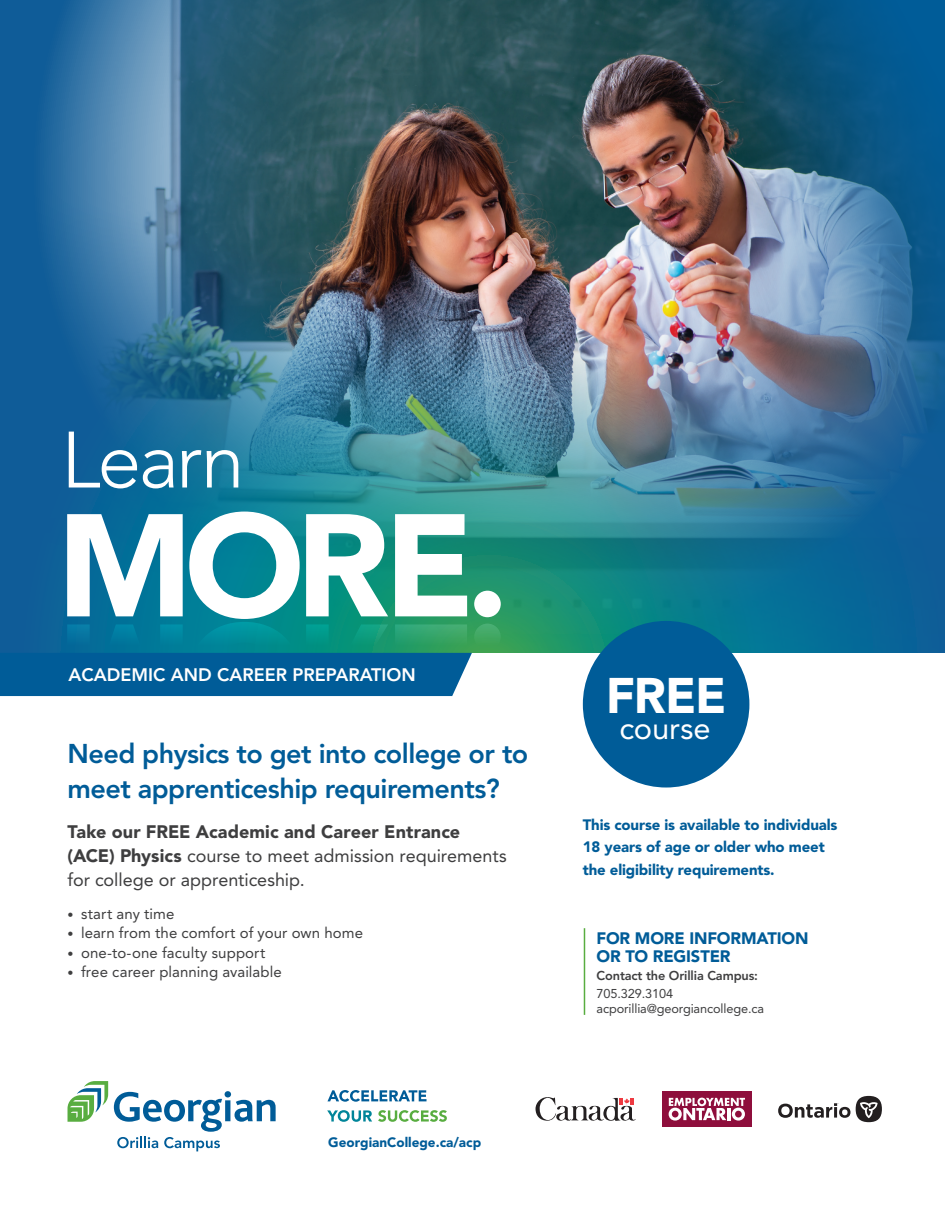
<style>
.page{position:relative;width:945px;height:1215px;background:#fff}
.page>*{position:absolute;margin:0;border:0;box-sizing:border-box;transform-origin:0 0}
.t1{font:300 79.05px "Avenir LT Std";letter-spacing:-.04em;color:#fff}
.t2{font:900 49.65px "Avenir LT Std";color:#fff}
.t3{font:30.9px "Avenir LT Std";letter-spacing:-.005em;color:#fff}
.t4{font:800 27px/34.5px "Avenir LT Std";letter-spacing:-.02em;color:#005c98}
.t5{font:18px/24px "Avenir LT Std";color:#3e3e3f}
.t6{font:800 18px "Avenir LT Std";color:#fff}
.t7{font:900 16.5px/18.3px "Avenir LT Std";letter-spacing:-.01em;color:#005c98}
.t8{font:15px "Avenir LT Std";letter-spacing:.005em;color:#3e3e3f}
.t9{font:900 15px/22.5px "Avenir LT Std";letter-spacing:-.01em;color:#005c98}
.t10{font:900 13.5px "Avenir LT Std";color:#005c98}
.t11{font:12.75px/15px "Avenir LT Std";letter-spacing:-.01em;color:#3e3e3f}
.t12{font:800 12.75px "Avenir LT Std";letter-spacing:-.01em;color:#3e3e3f}
.s1{font-weight:900}
.s2{font-size:12px}
</style>
<div class="page">
<img style="left:0;top:0;width:945px;height:653px">
<div style="left:583px;top:621px;width:166px;height:167px;background:#005c98;border-radius:50%"></div>
<div style="left:0;top:653px;width:67px;height:43px;background:#005c98"></div>
<hr style="left:584px;top:928px;width:1px;height:87px;background:#58ad40">
<svg style="left:67px;top:622px;width:434px;height:75px;fill:#005c98"></svg>
<svg style="left:67px;top:512px;width:434px;height:107px"></svg>
<svg style="left:327px;top:1090px;width:100px;height:12px"></svg>
<svg style="left:327px;top:1110px;width:45px;height:12px"></svg>
<svg style="left:378px;top:1110px;width:69px;height:12px"></svg>
<div style="left:662px;top:1091px;width:90px;height:36px;background:#8e0e3c"></div>
<svg style="left:669px;top:1098px;width:76px;height:23px"></svg>
<svg style="left:536px;top:1097px;width:100px;height:24px"></svg>
<svg style="left:778px;top:1103px;width:72px;height:15px"></svg>
<div style="left:856px;top:1096px;width:26px;height:26px;background:#231f20;border-radius:50%"></div>
<svg style="left:860px;top:1102px;width:18px;height:16px"></svg>
<svg style="left:68px;top:1081px;width:40px;height:41px"></svg>
<svg style="left:114px;top:1091px;width:162px;height:60px"></svg>
<h1 class="t1" style="left:61px;top:414px;width:185px">Learn</h1>
<p class="t6" style="left:69px;top:664px;width:349px">ACADEMIC AND CAREER PREPARATION</p>
<h3 class="t4" style="left:68px;top:737px;width:462px">Need physics to get into college or to meet apprenticeship requirements?</h3>
<p class="t5" style="left:68px;top:820px;width:441px"><span class="s1">Take our FREE Academic and Career Entrance (ACE) Physics</span> course to meet admission requirements for college or apprenticeship.</p>
<p class="t8" style="left:68px;top:905px;width:108px"><span class="s2">•</span> start any time</p>
<p class="t8" style="left:68px;top:924px;width:297px"><span class="s2">•</span> learn from the comfort of your own home</p>
<p class="t8" style="left:68px;top:944px;width:199px"><span class="s2">•</span> one-to-one faculty support</p>
<p class="t8" style="left:68px;top:963px;width:216px"><span class="s2">•</span> free career planning available</p>
<p class="t10" style="left:328px;top:1134px;width:155px">GeorgianCollege.ca/acp</p>
<h2 class="t2" style="left:606px;top:666px;width:122px">FREE</h2>
<h3 class="t3" style="left:619px;top:711px;width:93px">course</h3>
<p class="t9" style="left:583px;top:813px;width:256px">This course is available to individuals<br>18 years of age or older who meet the eligibility requirements.</p>
<p class="t7" style="left:597px;top:929px;width:214px">FOR MORE INFORMATION<br>OR TO REGISTER</p>
<p class="t12" style="left:597px;top:968px;width:163px">Contact the Orillia Campus:</p>
<p class="t11" style="left:597px;top:987px;width:169px">705.329.3104 acporillia@georgiancollege.ca</p>
</div>
